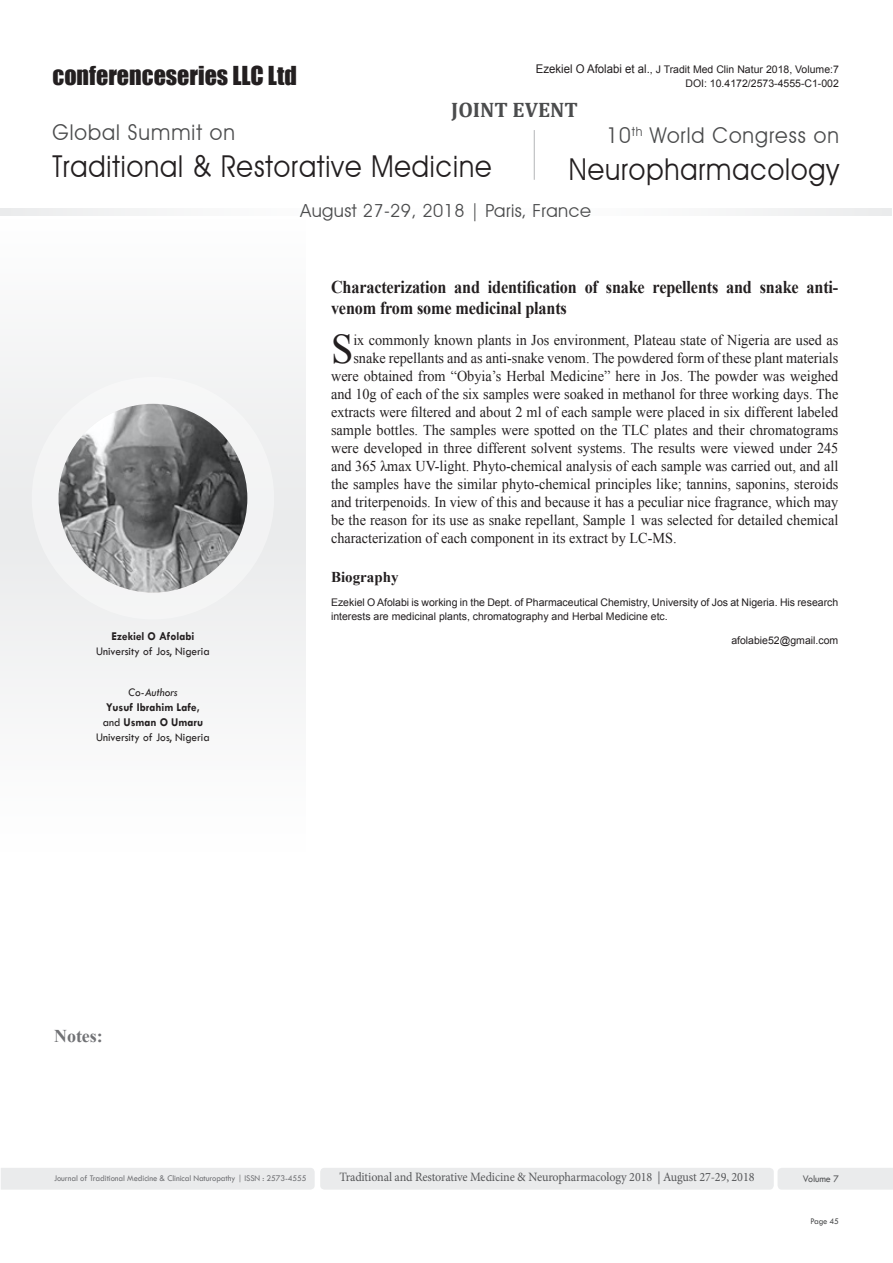
<style>
.page{position:relative;width:893px;height:1263px;background:#fff}
.page>*{position:absolute;margin:0;border:0;box-sizing:border-box;transform-origin:0 0}
.Bio_Heading{font:42.15px "Times New Roman";color:#231f20;scale:.95 1}
.t1{font:30.15px "Avant Garde IT Cby BT";letter-spacing:.035em;color:#231f20;scale:.9 1}
.t2{font:24px "Impact";color:#231f20}
.t3{font:21.75px "Avant Garde IT Cby BT";letter-spacing:.05em;color:#4b4c4d;scale:.95 1}
.t4{font:700 21px "Cambria";color:#4b4c4d}
.t5{font:700 18px/21px "Times New Roman";letter-spacing:-.01em;color:#231f20;scale:.9 1}
.t6{font:18px "Avant Garde IT Cby BT";letter-spacing:.025em;color:#4b4c4d}
.t7{font:700 18px "Times New Roman";color:#717275}
.Bio_Heading-2{font:15px "Times New Roman";color:#231f20;scale:.95 1}
.Bio_Heading-3{font:700 15px "Times New Roman";color:#231f20}
.t8{font:12.75px "Minion Pro";letter-spacing:-.01em;color:#57585a;scale:.95 1}
.Name{font:700 12px "Tw Cen";color:#231f20;scale:.95 1}
.Affiliation{font:12px "Tw Cen";color:#231f20;scale:.95 1}
.Name-2{font:italic 12px "Tw Cen";color:#231f20;scale:.95 1}
.Biography{font:10.5px/13.5px "Arial";color:#231f20}
.t9{font:10.5px "Tw Cen";letter-spacing:-.01em;color:#57585a;scale:.95 1}
.t10{font:9px "Tw Cen";letter-spacing:-.01em;color:#717275;scale:.95 1}
.t11{font:9px "Tw Cen";letter-spacing:-.02em;color:#4b4c4d;scale:.95 1}
.s1{font-size:12px}
.s2{font-weight:400}
</style>
<div class="page">
<div style="left:1px;top:1168px;width:314px;height:21px;background:#eaebec"></div>
<div style="left:778px;top:1168px;width:115px;height:21px;background:#eaebec"></div>
<div style="left:320px;top:1168px;width:454px;height:21px;background:#eaebec;border-radius:4px"></div>
<div style="left:0;top:535px;width:306px;height:316px;background:#f6f6f6"></div>
<div style="left:0;top:219px;width:306px;height:316px;background:#f6f7f7"></div>
<hr style="left:534px;top:130px;width:1px;height:50px;background:#b4b5b8">
<div style="left:0;top:208px;width:891px;height:8px;background:#f8f8f9"></div>
<img style="left:59px;top:404px;width:188px;height:189px">
<h3 class="t2" style="left:52px;top:56px;width:246px">conferenceseries LLC Ltd</h3>
<p class="Biography" style="left:536px;top:62px;width:305px"><span class="s1">Ezekiel O Afolabi et al.</span>, J Tradit Med Clin Natur 2018, Volume:7</p>
<p class="Biography" style="left:685px;top:77px;width:155px">DOI: 10.4172/2573-4555-C1-002</p>
<h3 class="t4" style="left:451px;top:95px;width:128px">JOINT EVENT</h3>
<h3 class="t3" style="left:52px;top:119px;width:194px">Global Summit on</h3>
<h2 class="t1" style="left:52px;top:148px;width:489px">Traditional &amp; Restorative Medicine</h2>
<h3 class="t3" style="left:606px;top:122px;width:246px">10<sup>th</sup> World Congress on</h3>
<h2 class="t1" style="left:569px;top:151px;width:302px">Neuropharmacology</h2>
<p class="t6" style="left:301px;top:199px;width:292px">August 27-29, 2018 | Paris, France</p>
<p class="Name" style="left:111px;top:629px;width:89px">Ezekiel O Afolabi</p>
<p class="Affiliation" style="left:96px;top:644px;width:121px">University of Jos, Nigeria</p>
<p class="Name-2" style="left:128px;top:685px;width:53px">Co-Authors</p>
<p class="Name" style="left:106px;top:700px;width:100px">Yusuf Ibrahim Lafe,</p>
<p class="Name" style="left:103px;top:715px;width:107px"><span class="s2">and</span> Usman O Umaru</p>
<p class="Affiliation" style="left:96px;top:730px;width:121px">University of Jos, Nigeria</p>
<p class="t7" style="left:54px;top:1024px;width:50px">Notes:</p>
<p class="t5" style="left:331px;top:276px;width:565px">Characterization and identification of snake repellents and snake anti&shy;venom from some medicinal plants</p>
<p class="Bio_Heading" style="left:331px;top:320px;width:25px">S</p>
<p class="Bio_Heading-2" style="left:353px;top:330px;width:512px">ix commonly known plants in Jos environment, Plateau state of Nigeria are used as</p>
<p class="Bio_Heading-2" style="left:353px;top:348px;width:512px">snake repellants and as anti-snake venom. The powdered form of these plant materials</p>
<p class="Bio_Heading-2" style="left:331px;top:366px;width:535px">were obtained from “Obyia’s Herbal Medicine” here in Jos. The powder was weighed</p>
<p class="Bio_Heading-2" style="left:331px;top:384px;width:535px">and 10g of each of the six samples were soaked in methanol for three working days. The</p>
<p class="Bio_Heading-2" style="left:331px;top:402px;width:535px">extracts were filtered and about 2 ml of each sample were placed in six different labeled</p>
<p class="Bio_Heading-2" style="left:331px;top:420px;width:535px">sample bottles. The samples were spotted on the TLC plates and their chromatograms</p>
<p class="Bio_Heading-2" style="left:331px;top:438px;width:535px">were developed in three different solvent systems. The results were viewed under 245</p>
<p class="Bio_Heading-2" style="left:331px;top:456px;width:535px">and 365 λmax UV-light. Phyto-chemical analysis of each sample was carried out, and all</p>
<p class="Bio_Heading-2" style="left:331px;top:474px;width:535px">the samples have the similar phyto-chemical principles like; tannins, saponins, steroids</p>
<p class="Bio_Heading-2" style="left:331px;top:492px;width:535px">and triterpenoids. In view of this and because it has a peculiar nice fragrance, which may</p>
<p class="Bio_Heading-2" style="left:331px;top:510px;width:535px">be the reason for its use as snake repellant, Sample 1 was selected for detailed chemical</p>
<p class="Bio_Heading-2" style="left:331px;top:528px;width:365px">characterization of each component in its extract by LC-MS.</p>
<p class="Bio_Heading-3" style="left:331px;top:567px;width:69px">Biography</p>
<p class="Biography" style="left:331px;top:596px;width:509px">Ezekiel O Afolabi is working in the Dept. of Pharmaceutical Chemistry, University of Jos at Nigeria. His research interests are medicinal plants, chromatography and Herbal Medicine etc.</p>
<p class="Biography" style="left:731px;top:633px;width:108px">afolabie52@gmail.com</p>
<p class="t10" style="left:54px;top:1173px;width:267px">Journal of Traditional Medicine &amp; Clinical Naturopathy | ISSN : 2573-4555</p>
<p class="t8" style="left:339px;top:1169px;width:438px">Traditional and Restorative Medicine &amp; Neuropharmacology 2018 | August 27-29, 2018</p>
<p class="t9" style="left:803px;top:1173px;width:40px">Volume 7</p>
<p class="t11" style="left:810px;top:1215px;width:32px">Page 45</p>
</div>
